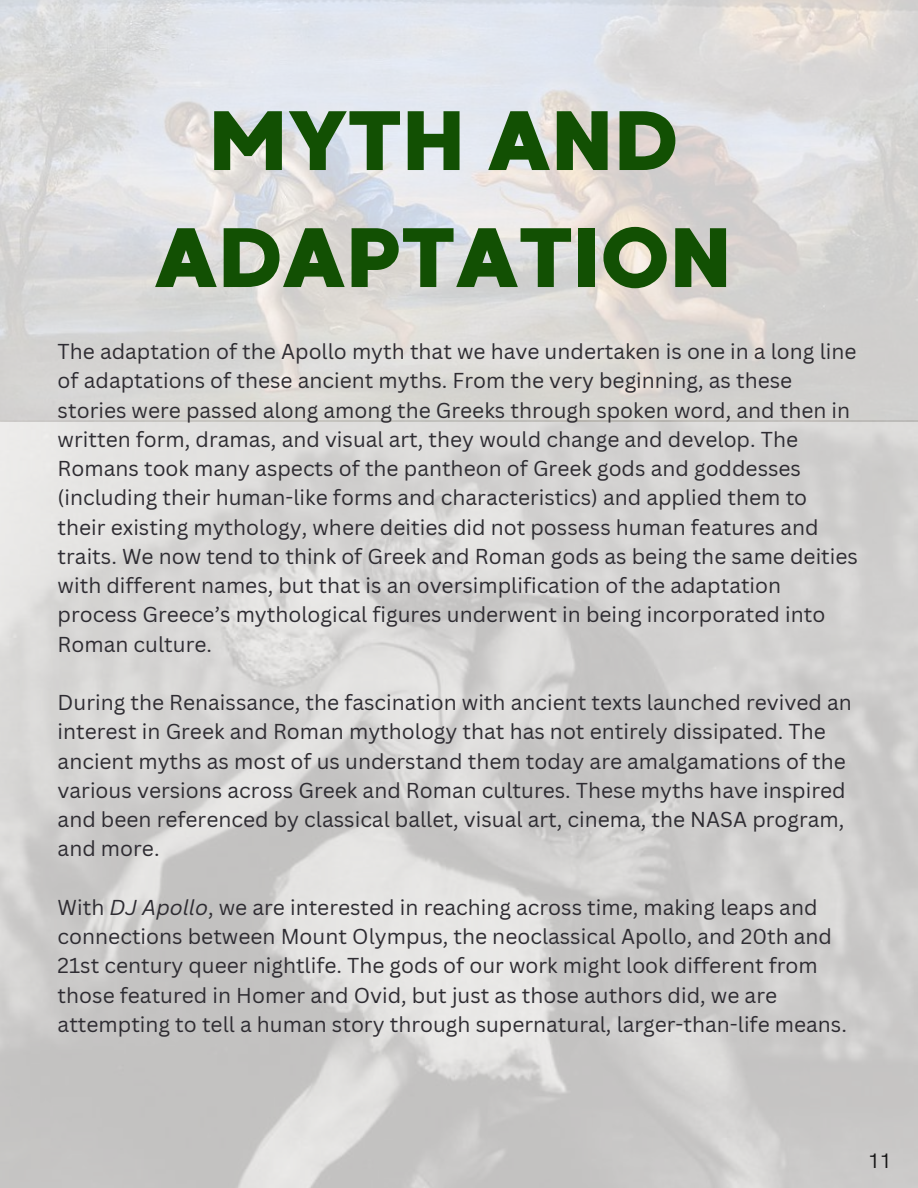
<style>
.page{position:relative;width:918px;height:1188px;background:#fff}
.page>*{position:absolute;margin:0;border:0;box-sizing:border-box;transform-origin:0 0}
.t1{font:84px/117px "MADE Good Time Grotesk";color:#125003;text-align:center}
.t2{font:21px/29.2px "Canva Sans";color:#2e2c32}
.t3{font:21px "HK Grotesk";color:#151515}
.s1{font-style:italic}
</style>
<div class="page">
<h1 class="t1" style="left:154px;top:83px;width:579px">MYTH AND<br>ADAPTATION</h1>
<p class="t2" style="left:58px;top:336px;width:802px">The adaptation of the Apollo myth that we have undertaken is one in a long line of adaptations of these ancient myths. From the very beginning, as these stories were passed along among the Greeks through spoken word, and then in written form, dramas, and visual art, they would change and develop. The Romans took many aspects of the pantheon of Greek gods and goddesses (including their human-like forms and characteristics) and applied them to their existing mythology, where deities did not possess human features and traits. We now tend to think of Greek and Roman gods as being the same deities with different names, but that is an oversimplification of the adaptation process Greece’s mythological figures underwent in being incorporated into Roman culture.</p>
<p class="t2" style="left:58px;top:687px;width:796px">During the Renaissance, the fascination with ancient texts launched revived an interest in Greek and Roman mythology that has not entirely dissipated. The ancient myths as most of us understand them today are amalgamations of the various versions across Greek and Roman cultures. These myths have inspired and been referenced by classical ballet, visual art, cinema, the NASA program, and more.</p>
<p class="t2" style="left:58px;top:892px;width:791px">With <span class="s1">DJ Apollo</span>, we are interested in reaching across time, making leaps and connections between Mount Olympus, the neoclassical Apollo, and 20th and 21st century queer nightlife. The gods of our work might look different from those featured in Homer and Ovid, but just as those authors did, we are attempting to tell a human story through supernatural, larger-than-life means.</p>
<p class="t3" style="left:868px;top:1149px;width:25px">11</p>
</div>
